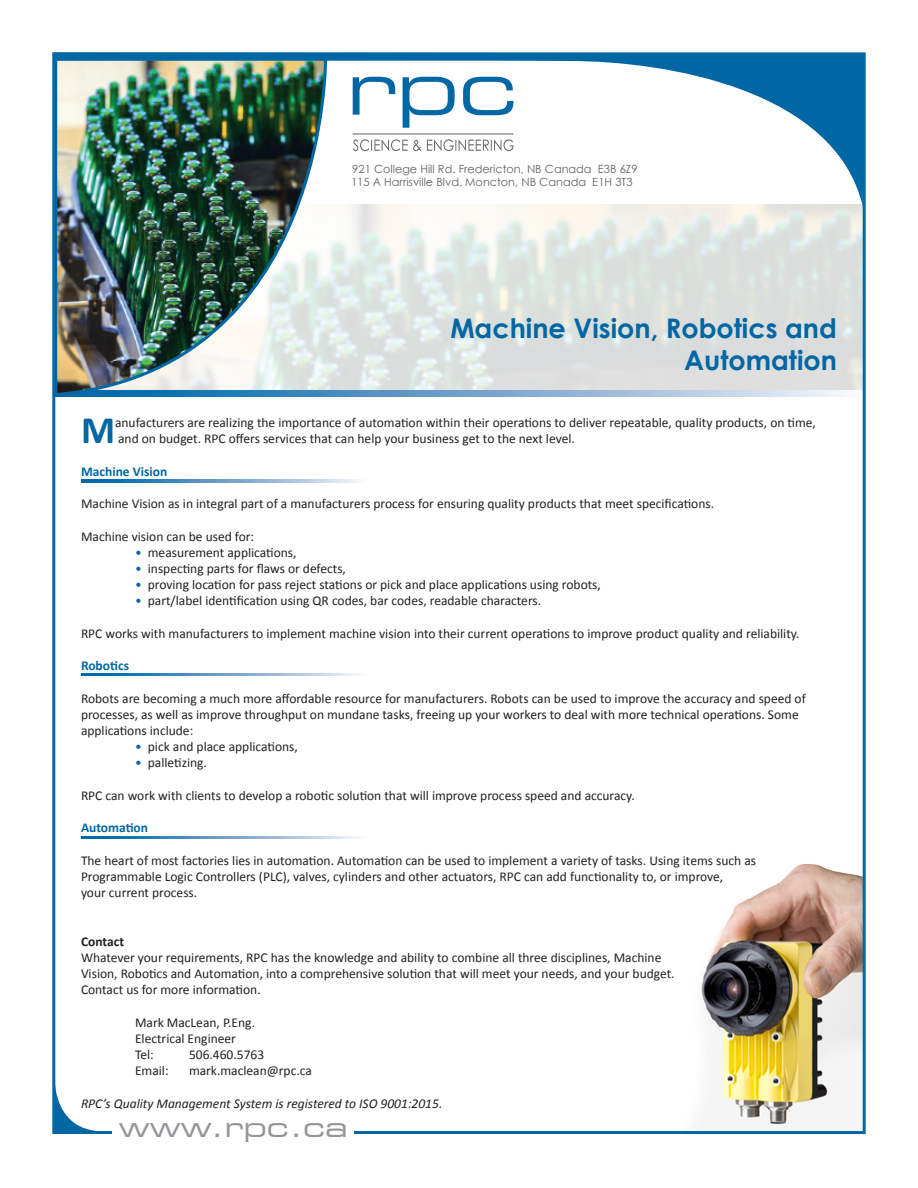
<style>
.page{position:relative;width:918px;height:1188px;background:#fff}
.page>*{position:absolute;margin:0;border:0;box-sizing:border-box;transform-origin:0 0}
.t1{font:700 39px "Calibri";color:#0067a5}
.t2{font:700 27px "Century Gothic";color:#0067a5}
.t3{font:27px "Palindrome Expanded S Si Expanded";color:#939598;scale:1.1 1}
.t4{font:13.5px/16.2px "Calibri";color:#231f20}
.t5{font:italic 13.5px "Calibri";color:#231f20}
.t6{font:700 13.5px "Calibri";color:#0067a5}
.t7{font:700 13.5px "Calibri";color:#231f20}
.t8{font:11.25px "Century Gothic";color:#636366}
.s1{color:#0067a5}
</style>
<div class="page">
<img style="left:701px;top:864px;width:163px;height:271px">
<img style="left:330px;top:207px;width:532px;height:184px">
<svg style="left:330px;top:391px;width:516px;height:5px;background:#9abada"></svg>
<svg style="left:81px;top:480px;width:279px;height:2px"></svg>
<svg style="left:81px;top:673px;width:279px;height:2px"></svg>
<svg style="left:81px;top:836px;width:279px;height:2px"></svg>
<img style="left:53px;top:52px;width:277px;height:346px">
<svg style="left:53px;top:1083px;width:46px;height:49px"></svg>
<img style="left:53px;top:53px;width:811px;height:154px">
<svg style="left:353px;top:77px;width:160px;height:51px"></svg>
<hr style="left:353px;top:134px;width:160px;height:1px;background:#636366">
<svg style="left:353px;top:139px;width:161px;height:12px"></svg>
<p class="t8" style="left:352px;top:162px;width:287px">921 College Hill Rd. Fredericton, NB Canada E3B 6Z9</p>
<p class="t8" style="left:351px;top:175px;width:283px">115 A Harrisville Blvd. Moncton, NB Canada E1H 3T3</p>
<p class="t2" style="left:450px;top:311px;width:388px">Machine Vision, Robotics and</p>
<p class="t2" style="left:684px;top:344px;width:154px">Automation</p>
<p class="t1" style="left:81px;top:406px;width:36px">M</p>
<p class="t4" style="left:115px;top:414px;width:702px">anufacturers are realizing the importance of automation within their operations to deliver repeatable, quality products, on time,</p>
<p class="t4" style="left:118px;top:430px;width:458px">and on budget. RPC offers services that can help your business get to the next level.</p>
<p class="t6" style="left:81px;top:463px;width:88px">Machine Vision</p>
<p class="t4" style="left:81px;top:495px;width:635px">Machine Vision as in integral part of a manufacturers process for ensuring quality products that meet specifications.</p>
<p class="t4" style="left:81px;top:527px;width:175px">Machine vision can be used for:</p>
<p class="t4" style="left:135px;top:544px;width:163px"><span class="s1">•</span> measurement applications,</p>
<p class="t4" style="left:135px;top:560px;width:213px"><span class="s1">•</span> inspecting parts for flaws or defects,</p>
<p class="t4" style="left:135px;top:576px;width:467px"><span class="s1">•</span> proving location for pass reject stations or pick and place applications using robots,</p>
<p class="t4" style="left:135px;top:592px;width:408px"><span class="s1">•</span> part/label identification using QR codes, bar codes, readable characters.</p>
<p class="t4" style="left:81px;top:625px;width:720px">RPC works with manufacturers to implement machine vision into their current operations to improve product quality and reliability.</p>
<p class="t6" style="left:81px;top:657px;width:50px">Robotics</p>
<p class="t4" style="left:81px;top:689px;width:726px">Robots are becoming a much more affordable resource for manufacturers. Robots can be used to improve the accuracy and speed of processes, as well as improve throughput on mundane tasks, freeing up your workers to deal with more technical operations. Some applications include:</p>
<p class="t4" style="left:135px;top:738px;width:164px"><span class="s1">•</span> pick and place applications,</p>
<p class="t4" style="left:135px;top:754px;width:74px"><span class="s1">•</span> palletizing.</p>
<p class="t4" style="left:81px;top:787px;width:555px">RPC can work with clients to develop a robotic solution that will improve process speed and accuracy.</p>
<p class="t6" style="left:81px;top:819px;width:69px">Automation</p>
<p class="t4" style="left:81px;top:851px;width:677px">The heart of most factories lies in automation. Automation can be used to implement a variety of tasks. Using items such as<br>Programmable Logic Controllers (PLC), valves, cylinders and other actuators, RPC can add functionality to, or improve,<br>your current process.</p>
<p class="t7" style="left:81px;top:933px;width:45px">Contact</p>
<p class="t4" style="left:81px;top:949px;width:595px">Whatever your requirements, RPC has the knowledge and ability to combine all three disciplines, Machine<br>Vision, Robotics and Automation, into a comprehensive solution that will meet your needs, and your budget.<br>Contact us for more information.</p>
<p class="t4" style="left:135px;top:1013px;width:122px">Mark MacLean, P.Eng.</p>
<p class="t4" style="left:135px;top:1030px;width:103px">Electrical Engineer</p>
<p class="t4" style="left:135px;top:1046px;width:20px">Tel:</p>
<p class="t4" style="left:189px;top:1046px;width:77px">506.460.5763</p>
<p class="t4" style="left:135px;top:1062px;width:35px">Email:</p>
<p class="t4" style="left:189px;top:1062px;width:124px">mark.maclean@rpc.ca</p>
<p class="t5" style="left:81px;top:1095px;width:363px">RPC’s Quality Management System is registered to ISO 9001:2015.</p>
<p class="t3" style="left:119px;top:1109px;width:210px">www.rpc.ca</p>
</div>
